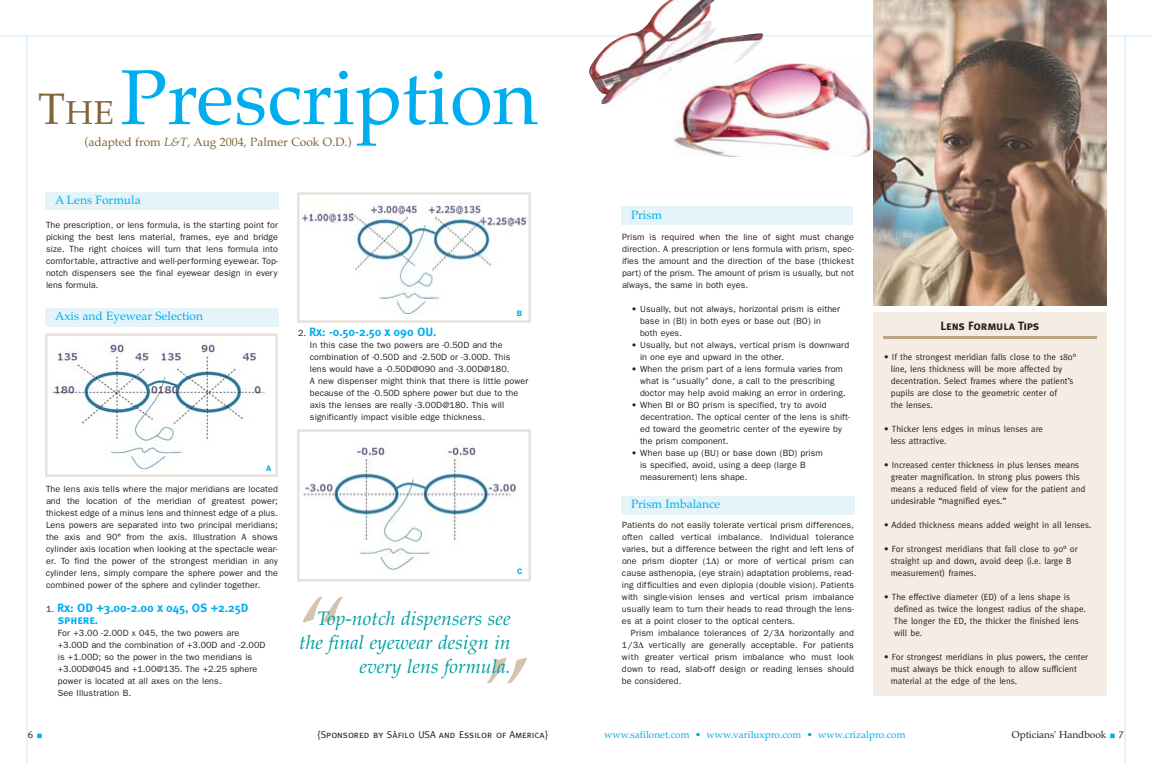
<style>
.page{position:relative;width:1152px;height:765px;background:#fff}
.page>*{position:absolute;margin:0;border:0;box-sizing:border-box;transform-origin:0 0}
.t1{font:italic 107.9px "Palatino";color:#d4c4af}
.t2{font:78px "Palatino";color:#00aeef}
.t3{font:33px "Palatino";color:#836336}
.t4{font:italic 19.5px/23.8px "Palatino";color:#009fa2;text-align:right}
.t5{font:12px/12px "Meta Bold Caps";color:#00aeef}
.t6{font:12px "Palatino";color:#00aeef}
.t7{font:12px "Palatino";color:#836336}
.t8{font:12px "Meta Bold Caps";letter-spacing:-.01em;color:#231f20}
.t9{font:10px "Palatino";color:#00aeef}
.t10{font:10px "Meta Caps";color:#231f20}
.t11{font:10px "Palatino";color:#231f20}
.t12{font:9px/12px "Franklin Gothic";letter-spacing:.01em;color:#231f20}
.t13{font:9px/12px "Meta";color:#231f20}
.t14{font:600 8px "Franklin Gothic";color:#00aeef}
.s1{font-size:44px}
.s2{font-style:italic}
.s3{font-family:"Franklin Gothic";font-size:9px;color:#231f20}
.s4{font-family:"Meta Bold Expert";font-size:6px;color:#00aeef}
.s5{font-family:"Meta Caps"}
</style>
<div class="page">
<img style="left:587px;top:0;width:178px;height:105px">
<img style="left:672px;top:63px;width:200px;height:93px">
<hr style="left:0;top:36px;width:576px;height:1px;background:#c6eafb">
<hr style="left:27px;top:36px;width:1px;height:729px;background:#c6eafb">
<div style="left:45px;top:192px;width:234px;height:17px;background:#e4f4f9"></div>
<img style="left:50px;top:340px;width:215px;height:129px">
<div style="left:45px;top:333px;width:233px;height:144px;border:2px solid #e9e1d9"></div>
<img style="left:302px;top:202px;width:226px;height:112px">
<div style="left:297px;top:192px;width:234px;height:131px;border:2px solid #e9e1d9"></div>
<div style="left:45px;top:308px;width:234px;height:18px;background:#e4f4f9"></div>
<img style="left:303px;top:444px;width:213px;height:125px">
<div style="left:297px;top:429px;width:234px;height:152px;border:2px solid #e9e1d9"></div>
<div style="left:873px;top:312px;width:234px;height:384px;background:#f5ece3"></div>
<hr style="left:883px;top:336px;width:214px;height:3px;background:#bca587">
<div style="left:621px;top:496px;width:234px;height:18px;background:#e4f4f9"></div>
<div style="left:621px;top:207px;width:231px;height:18px;background:#e4f4f9"></div>
<hr style="left:576px;top:36px;width:47px;height:1px;background:#c6eafb">
<hr style="left:763px;top:36px;width:389px;height:1px;background:#c6eafb">
<hr style="left:1125px;top:36px;width:1px;height:729px;background:#c6eafb">
<img style="left:873px;top:0;width:234px;height:305px">
<h2 class="t2" style="left:120px;top:67px;width:419px">Prescription</h2>
<h3 class="t3" style="left:38px;top:100px;width:77px"><span class="s1">T</span>HE</h3>
<h3 class="t7" style="left:84px;top:137px;width:269px">(adapted from <span class="s2">L&amp;T</span>, Aug 2004, Palmer Cook O.D.)</h3>
<h3 class="t6" style="left:55px;top:195px;width:87px">A Lens Formula</h3>
<p class="t12" style="left:46px;top:220px;width:234px;text-align:justify">The prescription, or lens formula, is the starting point for picking the best lens material, frames, eye and bridge size. The right choices will turn that lens formula into comfortable, attractive and well-performing eyewear. Top&shy;notch dispensers see the final eyewear design in every lens formula.</p>
<h3 class="t6" style="left:55px;top:311px;width:150px">Axis and Eyewear Selection</h3>
<p class="t14" style="left:266px;top:466px;width:7px">A</p>
<p class="t12" style="left:46px;top:484px;width:234px;text-align:justify">The lens axis tells where the major meridians are located and the location of the meridian of greatest power; thickest edge of a minus lens and thinnest edge of a plus.<br>Lens powers are separated into two principal meridians; the axis and 90° from the axis. Illustration A shows cylinder axis location when looking at the spectacle wear&shy;er. To find the power of the strongest meridian in any cylinder lens, simply compare the sphere power and the combined power of the sphere and cylinder together.</p>
<h3 class="t5" style="left:58px;top:602px;width:192px;text-indent:-12px"><span class="s3">1.</span> Rx: OD +3.00-2.00 x 045, OS +2.25D sphere.</h3>
<p class="t12" style="left:58px;top:628px;width:209px">For +3.00 -2.00D x 045, the two powers are +3.00D and the combination of +3.00D and -2.00D is +1.00D; so the power in the two meridians is +3.00D@045 and +1.00@135. The +2.25 sphere power is located at all axes on the lens.<br>See Illustration B.</p>
<p class="t14" style="left:517px;top:310px;width:7px">B</p>
<h3 class="t5" style="left:298px;top:326px;width:140px"><span class="s3">2.</span> Rx: -0.50-2.50 x 090 OU.</h3>
<p class="t12" style="left:310px;top:340px;width:220px">In this case the two powers are -0.50D and the combination of -0.50D and -2.50D or -3.00D. This lens would have a -0.50D@090 and -3.00D@180.<br>A new dispenser might think that there is little power because of the -0.50D sphere power but due to the axis the lenses are really -3.00D@180. This will significantly impact visible edge thickness.</p>
<p class="t14" style="left:517px;top:568px;width:7px">C</p>
<h1 class="t1" style="left:291px;top:593px;width:55px">“</h1>
<h3 class="t4" style="left:299px;top:609px;width:213px">Top-notch dispensers see the final eyewear design in every lens formula.</h3>
<h1 class="t1" style="left:474px;top:654px;width:55px">”</h1>
<h3 class="t6" style="left:631px;top:210px;width:33px">Prism</h3>
<p class="t12" style="left:622px;top:232px;width:234px;text-align:justify">Prism is required when the line of sight must change direction. A prescription or lens formula with prism, spec&shy;ifies the amount and the direction of the base (thickest part) of the prism. The amount of prism is usually, but not always, the same in both eyes.</p>
<p class="t12" style="left:640px;top:304px;width:202px;text-indent:-8px">• Usually, but not always, horizontal prism is either base in (BI) in both eyes or base out (BO) in both eyes.</p>
<p class="t12" style="left:640px;top:340px;width:211px;text-indent:-8px">• Usually, but not always, vertical prism is downward in one eye and upward in the other.</p>
<p class="t12" style="left:640px;top:364px;width:207px;text-indent:-8px">• When the prism part of a lens formula varies from what is “usually” done, a call to the prescribing doctor may help avoid making an error in ordering.</p>
<p class="t12" style="left:640px;top:400px;width:211px;text-indent:-8px">• When BI or BO prism is specified, try to avoid decentration. The optical center of the lens is shift&shy;ed toward the geometric center of the eyewire by the prism component.</p>
<p class="t12" style="left:640px;top:448px;width:184px;text-indent:-8px">• When base up (BU) or base down (BD) prism is specified, avoid, using a deep (large B measurement) lens shape.</p>
<h3 class="t6" style="left:631px;top:499px;width:91px">Prism Imbalance</h3>
<p class="t12" style="left:622px;top:520px;width:234px;text-align:justify">Patients do not easily tolerate vertical prism differences, often called vertical imbalance. Individual tolerance varies, but a difference between the right and left lens of one prism diopter (1∆) or more of vertical prism can cause asthenopia, (eye strain) adaptation problems, read&shy;ing difficulties and even diplopia (double vision). Patients with single-vision lenses and vertical prism imbalance usually learn to turn their heads to read through the lens&shy;es at a point closer to the optical centers.</p>
<p class="t12" style="left:622px;top:628px;width:234px;text-align:justify;text-indent:9px">Prism imbalance tolerances of 2/3∆ horizontally and 1/3∆ vertically are generally acceptable. For patients with greater vertical prism imbalance who must look down to read, slab-off design or reading lenses should be considered.</p>
<h3 class="t8" style="left:941px;top:318px;width:100px">Lens Formula Tips</h3>
<p class="t13" style="left:891px;top:352px;width:187px;text-indent:-7px">• If the strongest meridian falls close to the 180° line, lens thickness will be more affected by decentration. Select frames where the patient’s pupils are close to the geometric center of<br>the lenses.</p>
<p class="t13" style="left:891px;top:424px;width:154px;text-indent:-7px">• Thicker lens edges in minus lenses are less attractive.</p>
<p class="t13" style="left:891px;top:460px;width:196px;text-indent:-7px">• Increased center thickness in plus lenses means greater magnification. In strong plus powers this means a reduced field of view for the patient and undesirable “magnified eyes.”</p>
<p class="t13" style="left:884px;top:520px;width:209px">• Added thickness means added weight in all lenses.</p>
<p class="t13" style="left:891px;top:544px;width:189px;text-indent:-7px">• For strongest meridians that fall close to 90° or straight up and down, avoid deep (i.e. large B measurement) frames.</p>
<p class="t13" style="left:894px;top:592px;width:194px;text-indent:-10px">• The effective diameter (ED) of a lens shape is defined as twice the longest radius of the shape.<br>The longer the ED, the thicker the finished lens will be.</p>
<p class="t13" style="left:891px;top:652px;width:199px;text-indent:-7px">• For strongest meridians in plus powers, the center must always be thick enough to allow sufficient material at the edge of the lens.</p>
<p class="t10" style="left:28px;top:729px;width:15px">6 <span class="s4">z</span></p>
<p class="t10" style="left:318px;top:729px;width:232px">{Sponsored by Sàfilo USA and Essilor of America}</p>
<p class="t9" style="left:604px;top:731px;width:303px">www.safilonet.com • www.variluxpro.com • www.crizalpro.com</p>
<p class="t11" style="left:1012px;top:731px;width:114px">Opticians' Handbook <span class="s4">z</span> <span class="s5">7</span></p>
</div>
